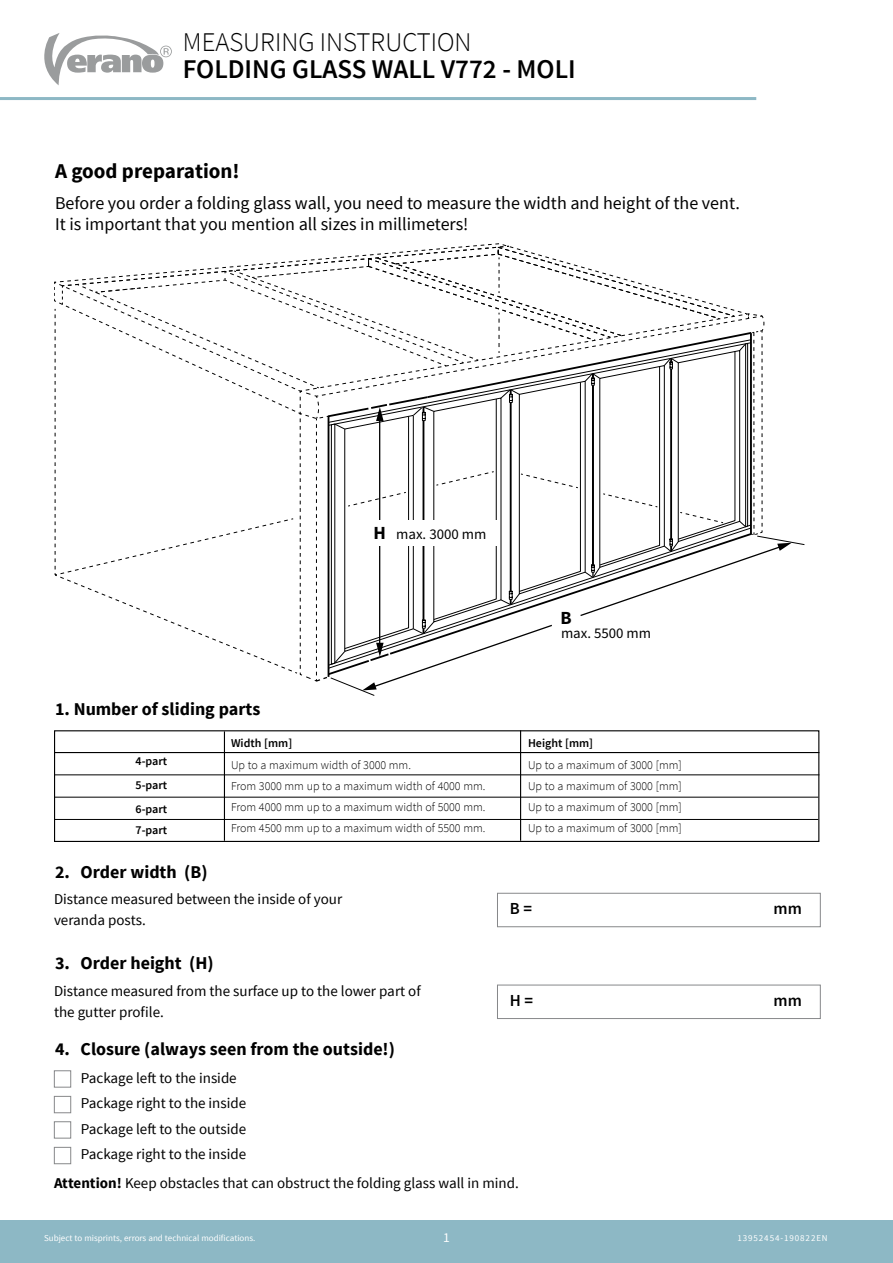
<style>
.page{position:relative;width:893px;height:1263px;background:#fff}
.page>*{position:absolute;margin:0;border:0;box-sizing:border-box;transform-origin:0 0}
.t1{font:600 27px "Source Sans Pro";color:#000}
.t2{font:300 27px "Source Sans Pro";color:#000}
.t3{font:700 21px "Source Sans Pro";color:#000}
.t4{font:700 18.45px "Source Sans Pro";color:#000}
.t5{font:18px/21.6px "Source Sans Pro";color:#000}
.t6{font:700 18px "Source Sans Pro";color:#000}
.t7{font:600 16.8px "Source Sans Pro";color:#000}
.t8{font:15px/25.5px "Source Sans Pro";color:#000}
.t9{font:14.85px "Source Sans Pro";color:#000}
.t10{font:13.5px "Source Sans Pro";color:#fff}
.t11{font:300 12px/21px "Source Sans Pro";color:#000;text-align:justify}
.t12{font:600 12px/24px "Source Sans Pro";color:#000;text-align:justify}
.t13{font:9px "Source Sans Pro";color:#fff}
.t14{font:9px "Source Sans Pro";letter-spacing:.1em;color:#fff}
.s1{font-weight:700;font-size:18.45px}
.s2{font-weight:700}
</style>
<div class="page">
<div style="left:0;top:1220px;width:893px;height:43px;background:#8db8c5"></div>
<svg style="left:44px;top:33px;width:128px;height:52px"></svg>
<hr style="left:0;top:97px;width:756px;height:3px;background:#8db8c5">
<svg style="left:54px;top:246px;width:750px;height:444px"></svg>
<div style="left:362px;top:520px;width:137px;height:25px;background:#fff"></div>
<div style="left:497px;top:893px;width:324px;height:34px;border:1px solid #87888a"></div>
<div style="left:497px;top:985px;width:324px;height:34px;border:1px solid #87888a"></div>
<div style="left:54px;top:1070px;width:17px;height:17px;border:1px solid #87888a"></div>
<div style="left:54px;top:1121px;width:17px;height:17px;border:1px solid #87888a"></div>
<div style="left:54px;top:1096px;width:17px;height:17px;border:1px solid #87888a"></div>
<div style="left:54px;top:1147px;width:17px;height:17px;border:1px solid #87888a"></div>
<div style="left:54px;top:730px;width:765px;height:112px;border:1px solid #000"></div>
<hr style="left:224px;top:731px;width:1px;height:110px;background:#000">
<hr style="left:520px;top:730px;width:1px;height:111px;background:#000">
<hr style="left:54px;top:797px;width:764px;height:1px;background:#000">
<hr style="left:54px;top:819px;width:764px;height:1px;background:#000">
<hr style="left:54px;top:775px;width:765px;height:1px;background:#000">
<hr style="left:54px;top:752px;width:765px;height:1px;background:#000">
<h1 class="t2" style="left:183px;top:25px;width:290px">MEASURING INSTRUCTION</h1>
<h1 class="t1" style="left:183px;top:52px;width:394px">FOLDING GLASS WALL V772 - MOLI</h1>
<h2 class="t3" style="left:55px;top:158px;width:186px">A good preparation!</h2>
<p class="t5" style="left:55px;top:192px;width:686px">Before you order a folding glass wall, you need to measure the width and height of the vent.<br>It is important that you mention all sizes in millimeters!</p>
<p class="t6" style="left:55px;top:697px;width:207px">1. Number of sliding parts</p>
<p class="t9" style="left:374px;top:525px;width:114px"><span class="s1">H</span> max. 3000 mm</p>
<p class="t12" style="left:136px;top:749px;width:33px">4-part 5-part 6-part</p>
<p class="t12" style="left:136px;top:818px;width:33px">7-part</p>
<p class="t12" style="left:231px;top:731px;width:63px">Width [mm]</p>
<p class="t11" style="left:231px;top:755px;width:256px;text-align:left">Up to a maximum width of 3000 mm.<br>From 3000 mm up to a maximum width of 4000 mm.<br>From 4000 mm up to a maximum width of 5000 mm.<br>From 4500 mm up to a maximum width of 5500 mm.</p>
<p class="t4" style="left:561px;top:606px;width:13px">B</p>
<p class="t9" style="left:561px;top:624px;width:92px">max. 5500 mm</p>
<p class="t12" style="left:528px;top:731px;width:67px">Height [mm]</p>
<p class="t11" style="left:528px;top:755px;width:155px">Up to a maximum of 3000 [mm] Up to a maximum of 3000 [mm] Up to a maximum of 3000 [mm] Up to a maximum of 3000 [mm]</p>
<p class="t6" style="left:55px;top:860px;width:154px">2. Order width (B)</p>
<p class="t8" style="left:54px;top:889px;width:290px;line-height:21px">Distance measured between the inside of your veranda posts.</p>
<p class="t7" style="left:510px;top:898px;width:24px">B =</p>
<p class="t7" style="left:774px;top:898px;width:30px">mm</p>
<p class="t6" style="left:55px;top:952px;width:160px">3. Order height (H)</p>
<p class="t8" style="left:54px;top:981px;width:368px;line-height:21px">Distance measured from the surface up to the lower part of the gutter profile.</p>
<p class="t7" style="left:510px;top:990px;width:25px">H =</p>
<p class="t7" style="left:774px;top:990px;width:30px">mm</p>
<p class="t6" style="left:55px;top:1038px;width:341px">4. Closure (always seen from the outside!)</p>
<p class="t8" style="left:81px;top:1065px;width:167px">Package left to the inside<br>Package right to the inside<br>Package left to the outside<br>Package right to the inside</p>
<p class="t8" style="left:54px;top:1170px;width:466px"><span class="s2">Attention!</span> Keep obstacles that can obstruct the folding glass wall in mind.</p>
<p class="t13" style="left:44px;top:1233px;width:213px">Subject to misprints, errors and technical modifications.</p>
<p class="t10" style="left:443px;top:1229px;width:8px">1</p>
<p class="t14" style="left:737px;top:1233px;width:92px">13952454-190822EN</p>
</div>
